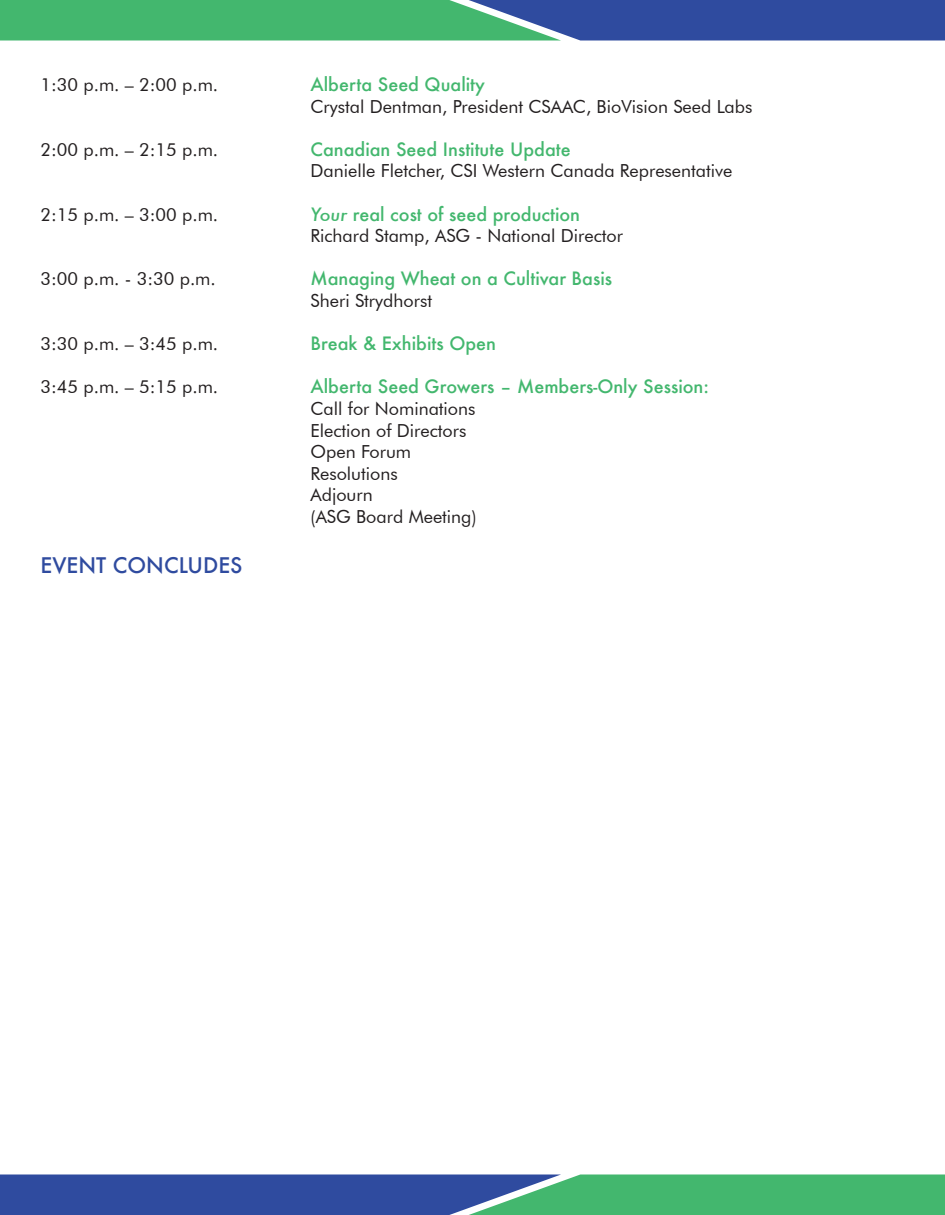
<style>
.page{position:relative;width:945px;height:1215px;background:#fff}
.page>*{position:absolute;margin:0;border:0;box-sizing:border-box;transform-origin:0 0}
.t1{font:500 21px "Futura";color:#2f4b9f}
.t2{font:18px "Futura BT";color:#231f20}
.t3{font:500 18px "Futura";color:#43b76e}
.s1{font-style:italic}
</style>
<div class="page">
<svg style="left:0;top:1174px;width:945px;height:41px;background:#3e7f8c"></svg>
<svg style="left:0;top:0;width:945px;height:40px;background:#3e8886"></svg>
<p class="t2" style="left:40px;top:74px;width:179px">1:30 p.m. – 2:00 p.m.</p>
<p class="t3" style="left:310px;top:72px;width:176px">Alberta Seed Quality</p>
<p class="t2" style="left:310px;top:95px;width:444px">Crystal Dentman, President CSAAC, BioVision Seed Labs</p>
<p class="t2" style="left:40px;top:138px;width:179px">2:00 p.m. – 2:15 p.m.</p>
<p class="t3" style="left:310px;top:137px;width:262px">Canadian Seed Institute Update</p>
<p class="t2" style="left:310px;top:160px;width:423px">Danielle Fletcher, CSI Western Canada Representative</p>
<p class="t2" style="left:40px;top:203px;width:179px">2:15 p.m. – 3:00 p.m.</p>
<p class="t3" style="left:310px;top:202px;width:271px"><span class="s1">Your</span> real cost of seed production</p>
<p class="t2" style="left:310px;top:225px;width:314px">Richard Stamp, ASG - National Director</p>
<p class="t2" style="left:40px;top:268px;width:177px">3:00 p.m. - 3:30 p.m.</p>
<p class="t3" style="left:310px;top:266px;width:303px">Managing Wheat on a Cultivar Basis</p>
<p class="t2" style="left:310px;top:290px;width:123px">Sheri Strydhorst</p>
<p class="t2" style="left:40px;top:333px;width:179px">3:30 p.m. – 3:45 p.m.</p>
<p class="t3" style="left:310px;top:331px;width:187px">Break &amp; Exhibits Open</p>
<p class="t2" style="left:40px;top:376px;width:179px">3:45 p.m. – 5:15 p.m.</p>
<p class="t3" style="left:310px;top:374px;width:400px">Alberta Seed Growers – Members-Only Session:</p>
<p class="t2" style="left:310px;top:398px;width:167px">Call for Nominations</p>
<p class="t2" style="left:310px;top:419px;width:158px">Election of Directors</p>
<p class="t2" style="left:310px;top:441px;width:102px">Open Forum</p>
<p class="t2" style="left:310px;top:462px;width:89px">Resolutions</p>
<p class="t2" style="left:310px;top:484px;width:64px">Adjourn</p>
<p class="t2" style="left:310px;top:506px;width:168px">(ASG Board Meeting)</p>
<p class="t1" style="left:40px;top:551px;width:203px">EVENT CONCLUDES</p>
</div>
